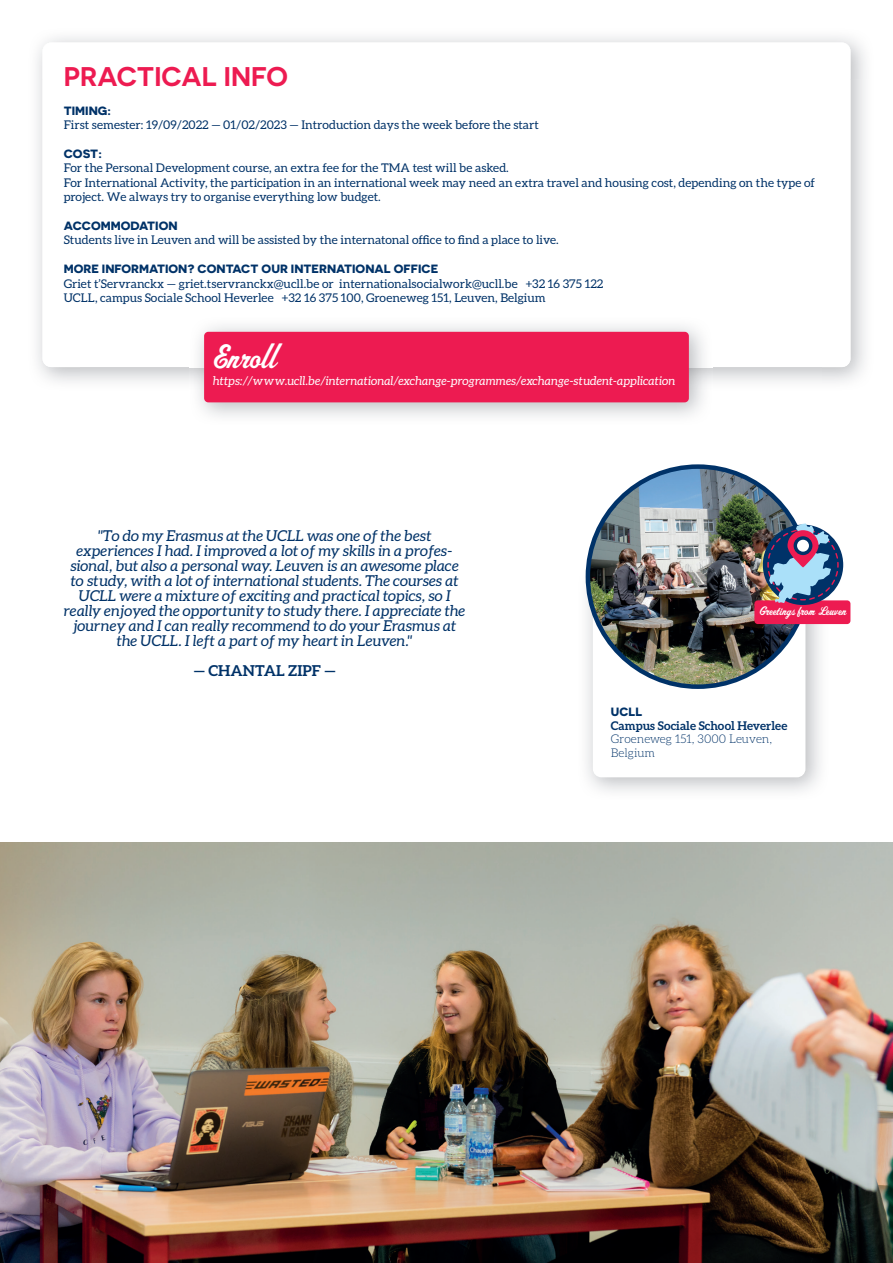
<style>
.page{position:relative;width:893px;height:1263px;background:#fff}
.page>*{position:absolute;margin:0;border:0;box-sizing:border-box;transform-origin:0 0}
.t1{font:36px "Aktuelle";color:#fff}
.t2{font:600 27px "Novecentosanswide";color:#ed1b51}
.t3{font:italic 15px/15px "Aleo";color:#003268;text-align:center}
.t4{font:700 15px "Aleo";color:#003268}
.t5{font:13.65px "Aktuelle";color:#fff}
.t6{font:12px/14.4px "Aleo";color:#003268}
.t7{font:italic 12px "Aleo";color:#fff}
.t8{font:700 12px "Novecentosanswide";color:#003268}
.t9{font:300 12px/13.5px "Aleo";color:#003268}
.t10{font:700 12px "Aleo";color:#003268}
</style>
<div class="page">
<div style="left:37px;top:37px;width:828px;height:42px;background:#f1f2f3"></div>
<img style="left:821px;top:79px;width:44px;height:303px">
<div style="left:43px;top:43px;width:807px;height:324px;background:#fff;border-radius:9px"></div>
<img style="left:585px;top:559px;width:244px;height:233px">
<div style="left:593px;top:572px;width:212px;height:205px;background:#fff;border-radius:9px"></div>
<img style="left:588px;top:467px;width:220px;height:220px;border-radius:110px">
<div style="left:754px;top:600px;width:96px;height:24px;background:#ed1b51;border-radius:3px"></div>
<div style="left:763px;top:525px;width:80px;height:80px;background:#003268;border-radius:50%"></div>
<svg style="left:767px;top:523px;width:72px;height:80px"></svg>
<div style="left:204px;top:332px;width:485px;height:70px;background:#ed1b51;border-radius:4px"></div>
<img style="left:0;top:842px;width:893px;height:421px">
<h2 class="t2" style="left:64px;top:60px;width:226px">PRACTICAL INFO</h2>
<p class="t8" style="left:64px;top:103px;width:49px">TIMING:</p>
<p class="t6" style="left:64px;top:118px;width:477px">First semester: 19/09/2022 — 01/02/2023 — Introduction days the week before the start</p>
<p class="t8" style="left:64px;top:146px;width:40px">COST:</p>
<p class="t6" style="left:64px;top:161px;width:753px">For the Personal Development course, an extra fee for the TMA test will be asked.<br>For International Activity, the participation in an international week may need an extra travel and housing cost, depending on the type of project. We always try to organise everything low budget.</p>
<p class="t8" style="left:64px;top:218px;width:115px">ACCOMMODATION</p>
<p class="t6" style="left:64px;top:233px;width:496px">Students live in Leuven and will be assisted by the internatonal office to find a place to live.</p>
<p class="t8" style="left:64px;top:261px;width:376px">MORE INFORMATION? CONTACT OUR INTERNATIONAL OFFICE</p>
<p class="t6" style="left:64px;top:276px;width:541px">Griet t’Servranckx — griet.tservranckx@ucll.be or internationalsocialwork@ucll.be +32 16 375 122<br>UCLL, campus Sociale School Heverlee +32 16 375 100, Groeneweg 151, Leuven, Belgium</p>
<h1 class="t1" style="left:212px;top:336px;width:66px">Enroll</h1>
<p class="t7" style="left:213px;top:374px;width:464px">https://www.ucll.be/international/exchange-programmes/exchange-student-application</p>
<p class="t3" style="left:64px;top:528px;width:403px">"To do my Erasmus at the UCLL was one of the best experiences I had. I improved a lot of my skills in a profes&shy;sional, but also a personal way. Leuven is an awesome place to study, with a lot of international students. The courses at UCLL were a mixture of exciting and practical topics, so I really enjoyed the opportunity to study there. I appreciate the journey and I can really recommend to do your Erasmus at the UCLL. I left a part of my heart in Leuven."</p>
<p class="t4" style="left:194px;top:662px;width:143px">— CHANTAL ZIPF —</p>
<p class="t5" style="left:759px;top:603px;width:89px">Greetings from Leuven</p>
<p class="t8" style="left:611px;top:704px;width:33px">UCLL</p>
<p class="t10" style="left:611px;top:718px;width:178px">Campus Sociale School Heverlee</p>
<p class="t9" style="left:611px;top:732px;width:163px">Groeneweg 151, 3000 Leuven,<br>Belgium</p>
</div>
